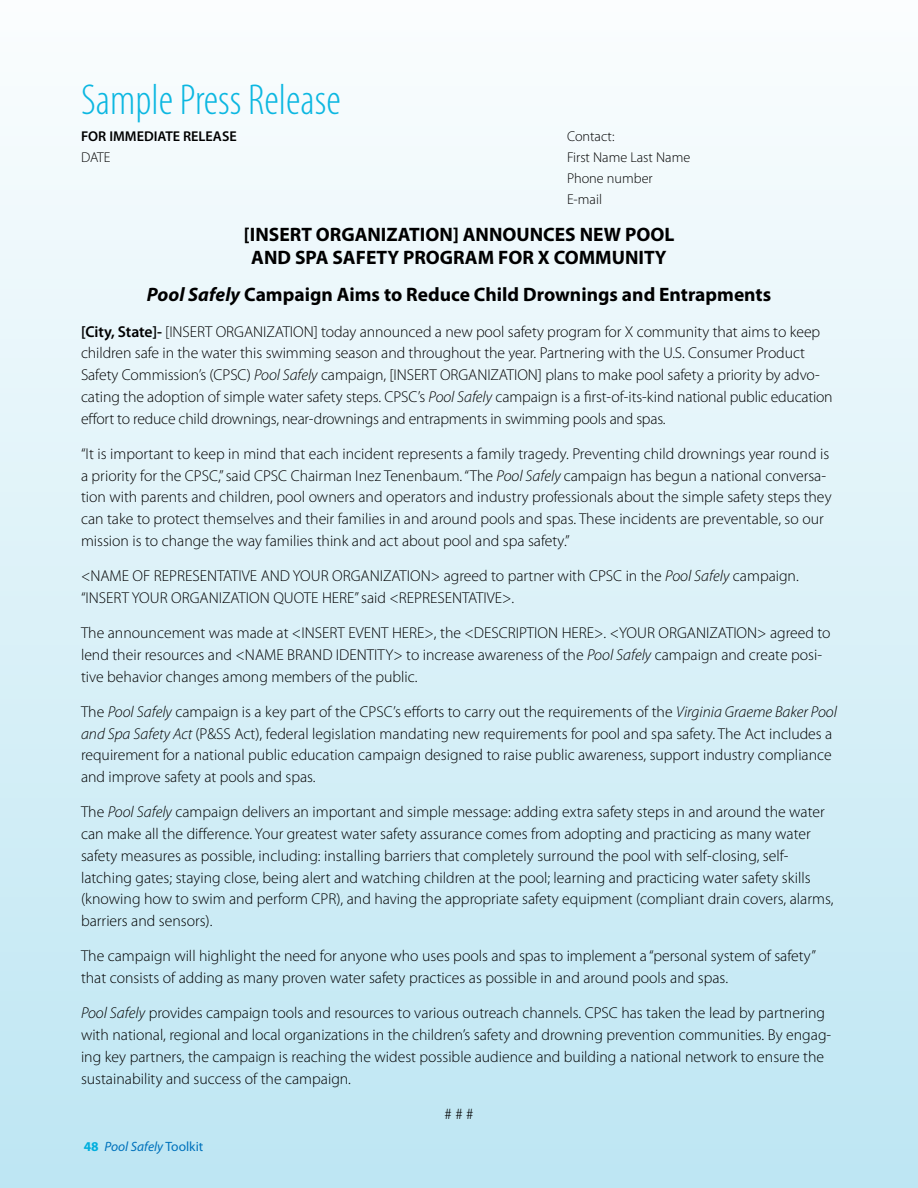
<style>
.page{position:relative;width:918px;height:1188px;background:#fff}
.page>*{position:absolute;margin:0;border:0;box-sizing:border-box;transform-origin:0 0}
.t1{font:300 condensed 43.5px "Myriad Pro";color:#0cb7e1}
.t2{font:700 19.5px/23.4px "Myriad Pro";color:#000;text-align:center}
.t3{font:300 15.75px/21.8px "Myriad Pro";color:#000}
.t4{font:300 14.25px/21px "Myriad Pro";color:#000}
.t5{font:600 14.25px "Myriad Pro";color:#000}
.t6{font:italic 13.5px "Myriad Pro";color:#0072bc}
.s1{font-style:italic}
.s2{font-weight:600}
.s3{font-weight:700;font-style:normal;color:#00afde}
.s4{font-style:normal}
</style>
<div class="page">
<div style="left:0;top:0;width:918px;height:1188px;background:linear-gradient(to bottom,#fbfdfe,#bde6f3)"></div>
<h1 class="t1" style="left:81px;top:74px;width:261px">Sample Press Release</h1>
<p class="t5" style="left:81px;top:127px;width:157px">FOR IMMEDIATE RELEASE</p>
<p class="t4" style="left:81px;top:147px;width:31px">DATE</p>
<p class="t4" style="left:567px;top:126px;width:125px">Contact:<br>First Name Last Name<br>Phone number<br>E-mail</p>
<p class="t2" style="left:244px;top:222px;width:432px">[INSERT ORGANIZATION] ANNOUNCES NEW POOL<br>AND SPA SAFETY PROGRAM FOR X COMMUNITY</p>
<p class="t2" style="left:147px;top:282px;width:626px"><span class="s1">Pool Safely</span> Campaign Aims to Reduce Child Drownings and Entrapments</p>
<p class="t3" style="left:81px;top:320px;width:753px"><span class="s2">[City, State]-</span> [INSERT ORGANIZATION] today announced a new pool safety program for X community that aims to keep children safe in the water this swimming season and throughout the year. Partnering with the U.S. Consumer Product Safety Commission’s (CPSC) <span class="s1">Pool Safely</span> campaign, [INSERT ORGANIZATION] plans to make pool safety a priority by advo&shy;cating the adoption of simple water safety steps. CPSC’s <span class="s1">Pool Safely</span> campaign is a first-of-its-kind national public education effort to reduce child drownings, near-drownings and entrapments in swimming pools and spas.</p>
<p class="t3" style="left:81px;top:443px;width:752px">“It is important to keep in mind that each incident represents a family tragedy. Preventing child drownings year round is a priority for the CPSC,” said CPSC Chairman Inez Tenenbaum. “The <span class="s1">Pool Safely</span> campaign has begun a national conversa&shy;tion with parents and children, pool owners and operators and industry professionals about the simple safety steps they can take to protect themselves and their families in and around pools and spas. These incidents are preventable, so our mission is to change the way families think and act about pool and spa safety.”</p>
<p class="t3" style="left:81px;top:565px;width:719px">&lt;NAME OF REPRESENTATIVE AND YOUR ORGANIZATION&gt; agreed to partner with CPSC in the <span class="s1">Pool Safely</span> campaign. “INSERT YOUR ORGANIZATION QUOTE HERE” said &lt;REPRESENTATIVE&gt;.</p>
<p class="t3" style="left:81px;top:622px;width:751px">The announcement was made at &lt;INSERT EVENT HERE&gt;, the &lt;DESCRIPTION HERE&gt;. &lt;YOUR ORGANIZATION&gt; agreed to lend their resources and &lt;NAME BRAND IDENTITY&gt; to increase awareness of the <span class="s1">Pool Safely</span> campaign and create posi&shy;tive behavior changes among members of the public.</p>
<p class="t3" style="left:81px;top:701px;width:758px">The <span class="s1">Pool Safely</span> campaign is a key part of the CPSC’s efforts to carry out the requirements of the <span class="s1">Virginia Graeme Baker Pool and Spa Safety Act</span> (P&amp;SS Act), federal legislation mandating new requirements for pool and spa safety. The Act includes a requirement for a national public education campaign designed to raise public awareness, support industry compliance and improve safety at pools and spas.</p>
<p class="t3" style="left:81px;top:801px;width:754px">The <span class="s1">Pool Safely</span> campaign delivers an important and simple message: adding extra safety steps in and around the water can make all the difference. Your greatest water safety assurance comes from adopting and practicing as many water safety measures as possible, including: installing barriers that completely surround the pool with self-closing, self&shy;latching gates; staying close, being alert and watching children at the pool; learning and practicing water safety skills (knowing how to swim and perform CPR), and having the appropriate safety equipment (compliant drain covers, alarms, barriers and sensors).</p>
<p class="t3" style="left:81px;top:945px;width:737px">The campaign will highlight the need for anyone who uses pools and spas to implement a “personal system of safety” that consists of adding as many proven water safety practices as possible in and around pools and spas.</p>
<p class="t3" style="left:81px;top:1002px;width:752px"><span class="s1">Pool Safely</span> provides campaign tools and resources to various outreach channels. CPSC has taken the lead by partnering with national, regional and local organizations in the children’s safety and drowning prevention communities. By engag&shy;ing key partners, the campaign is reaching the widest possible audience and building a national network to ensure the sustainability and success of the campaign.</p>
<p class="t3" style="left:445px;top:1103px;width:30px"># # #</p>
<p class="t6" style="left:84px;top:1138px;width:121px"><span class="s3">48</span> Pool Safely <span class="s4">Toolkit</span></p>
</div>
